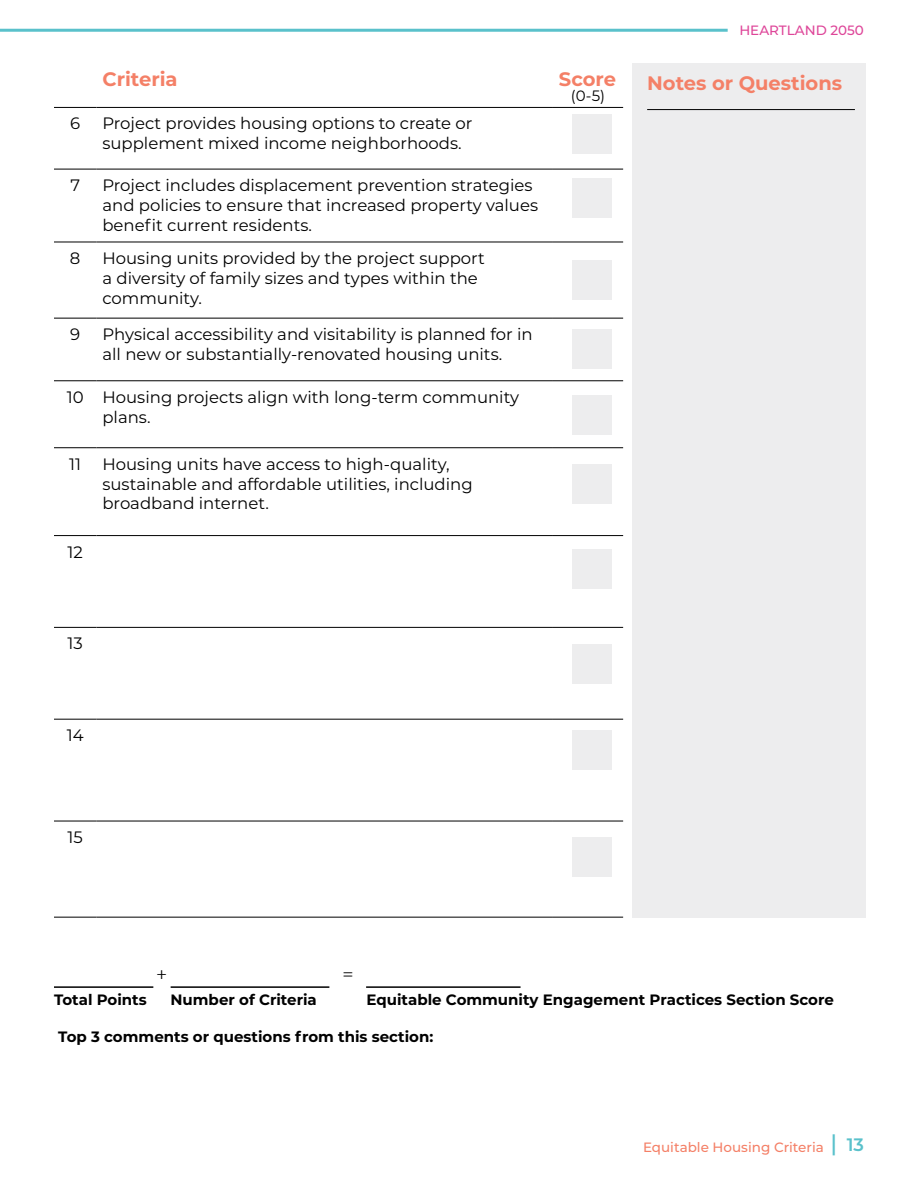
<style>
.page{position:relative;width:918px;height:1188px;background:#fff}
.page>*{position:absolute;margin:0;border:0;box-sizing:border-box;transform-origin:0 0}
.t1{font:700 19.5px "Montserrat";color:#f48067}
.t2{font:600 18px "Montserrat";color:#5ac1cb}
.t3{font:18px "Minion Pro";color:#000}
.t4{font:16.5px/19.8px "Montserrat";color:#000}
.t5{font:700 15px "Montserrat";color:#000}
.t6{font:15px "Montserrat";color:#000}
.t7{font:500 13.5px "Montserrat";color:#f48067}
.t8{font:500 13.5px "Montserrat";color:#de4699}
.s1{font-size:22.5px}
</style>
<div class="page">
<hr style="left:0;top:29px;width:728px;height:3px;background:#5ac1cb">
<hr style="left:54px;top:107px;width:42px;height:1px;background:#000">
<hr style="left:96px;top:107px;width:457px;height:1px;background:#000">
<hr style="left:553px;top:107px;width:70px;height:1px;background:#000">
<hr style="left:54px;top:169px;width:42px;height:1px;background:#000">
<hr style="left:96px;top:169px;width:457px;height:1px;background:#000">
<hr style="left:553px;top:169px;width:70px;height:1px;background:#000">
<hr style="left:54px;top:242px;width:42px;height:1px;background:#000">
<hr style="left:96px;top:242px;width:457px;height:1px;background:#000">
<hr style="left:553px;top:242px;width:70px;height:1px;background:#000">
<hr style="left:54px;top:318px;width:42px;height:1px;background:#000">
<hr style="left:96px;top:318px;width:457px;height:1px;background:#000">
<hr style="left:553px;top:318px;width:70px;height:1px;background:#000">
<hr style="left:54px;top:380px;width:42px;height:1px;background:#000">
<hr style="left:96px;top:380px;width:457px;height:1px;background:#000">
<hr style="left:553px;top:380px;width:70px;height:1px;background:#000">
<hr style="left:54px;top:447px;width:42px;height:1px;background:#000">
<hr style="left:96px;top:447px;width:457px;height:1px;background:#000">
<hr style="left:553px;top:447px;width:70px;height:1px;background:#000">
<hr style="left:54px;top:535px;width:42px;height:1px;background:#000">
<hr style="left:96px;top:535px;width:457px;height:1px;background:#000">
<hr style="left:553px;top:535px;width:70px;height:1px;background:#000">
<hr style="left:54px;top:627px;width:42px;height:1px;background:#000">
<hr style="left:96px;top:627px;width:457px;height:1px;background:#000">
<hr style="left:553px;top:627px;width:70px;height:1px;background:#000">
<hr style="left:54px;top:719px;width:42px;height:1px;background:#000">
<hr style="left:96px;top:719px;width:457px;height:1px;background:#000">
<hr style="left:553px;top:719px;width:70px;height:1px;background:#000">
<hr style="left:54px;top:821px;width:42px;height:1px;background:#000">
<hr style="left:96px;top:821px;width:457px;height:1px;background:#000">
<hr style="left:553px;top:821px;width:70px;height:1px;background:#000">
<hr style="left:54px;top:917px;width:42px;height:1px;background:#000">
<hr style="left:96px;top:917px;width:457px;height:1px;background:#000">
<hr style="left:553px;top:917px;width:70px;height:1px;background:#000">
<div style="left:632px;top:63px;width:234px;height:854px;background:#ededee"></div>
<hr style="left:647px;top:109px;width:208px;height:1px;background:#000">
<div style="left:572px;top:114px;width:40px;height:40px;background:#ededee"></div>
<div style="left:572px;top:178px;width:40px;height:40px;background:#ededee"></div>
<div style="left:572px;top:260px;width:40px;height:40px;background:#ededee"></div>
<div style="left:572px;top:329px;width:40px;height:40px;background:#ededee"></div>
<div style="left:572px;top:395px;width:40px;height:40px;background:#ededee"></div>
<div style="left:572px;top:464px;width:40px;height:40px;background:#ededee"></div>
<div style="left:572px;top:549px;width:40px;height:40px;background:#ededee"></div>
<div style="left:572px;top:644px;width:40px;height:40px;background:#ededee"></div>
<div style="left:572px;top:730px;width:40px;height:40px;background:#ededee"></div>
<div style="left:572px;top:837px;width:40px;height:40px;background:#ededee"></div>
<hr style="left:54px;top:986px;width:99px;height:2px;background:#000">
<hr style="left:171px;top:986px;width:158px;height:2px;background:#000">
<hr style="left:366px;top:986px;width:155px;height:2px;background:#000">
<p class="t1" style="left:102px;top:65px;width:77px">Criteria</p>
<p class="t1" style="left:559px;top:65px;width:59px">Score</p>
<p class="t6" style="left:571px;top:86px;width:36px">(0-5)</p>
<p class="t4" style="left:70px;top:113px;width:12px">6</p>
<p class="t4" style="left:102px;top:113px;width:372px">Project provides housing options to create or supplement mixed income neighborhoods.</p>
<p class="t4" style="left:70px;top:175px;width:11px">7</p>
<p class="t4" style="left:102px;top:175px;width:437px">Project includes displacement prevention strategies and policies to ensure that increased property values benefit current residents.</p>
<p class="t4" style="left:70px;top:248px;width:12px">8</p>
<p class="t4" style="left:102px;top:248px;width:384px">Housing units provided by the project support a diversity of family sizes and types within the community.</p>
<p class="t4" style="left:70px;top:324px;width:12px">9</p>
<p class="t4" style="left:102px;top:324px;width:432px">Physical accessibility and visitability is planned for in all new or substantially-renovated housing units.</p>
<p class="t4" style="left:102px;top:386px;width:418px;text-indent:-36px">10 Housing projects align with long-term community plans.</p>
<p class="t4" style="left:69px;top:453px;width:13px">11</p>
<p class="t4" style="left:102px;top:453px;width:372px">Housing units have access to high-quality, sustainable and affordable utilities, including broadband internet.</p>
<p class="t4" style="left:68px;top:541px;width:17px">12</p>
<p class="t4" style="left:68px;top:633px;width:17px">13</p>
<p class="t4" style="left:67px;top:725px;width:18px">14</p>
<p class="t8" style="left:739px;top:20px;width:126px">HEARTLAND 2050</p>
<p class="t1" style="left:647px;top:69px;width:197px">Notes or Questions</p>
<p class="t4" style="left:68px;top:827px;width:17px">15</p>
<p class="t3" style="left:156px;top:961px;width:12px">+</p>
<p class="t3" style="left:343px;top:961px;width:12px">=</p>
<p class="t5" style="left:54px;top:988px;width:94px">Total Points</p>
<p class="t5" style="left:170px;top:988px;width:148px">Number of Criteria</p>
<p class="t5" style="left:366px;top:988px;width:469px">Equitable Community Engagement Practices Section Score</p>
<p class="t5" style="left:58px;top:1026px;width:377px">Top 3 comments or questions from this section:</p>
<p class="t7" style="left:643px;top:1137px;width:182px">Equitable Housing Criteria</p>
<p class="t2" style="left:831px;top:1132px;width:34px"><span class="s1">|</span> 13</p>
</div>
